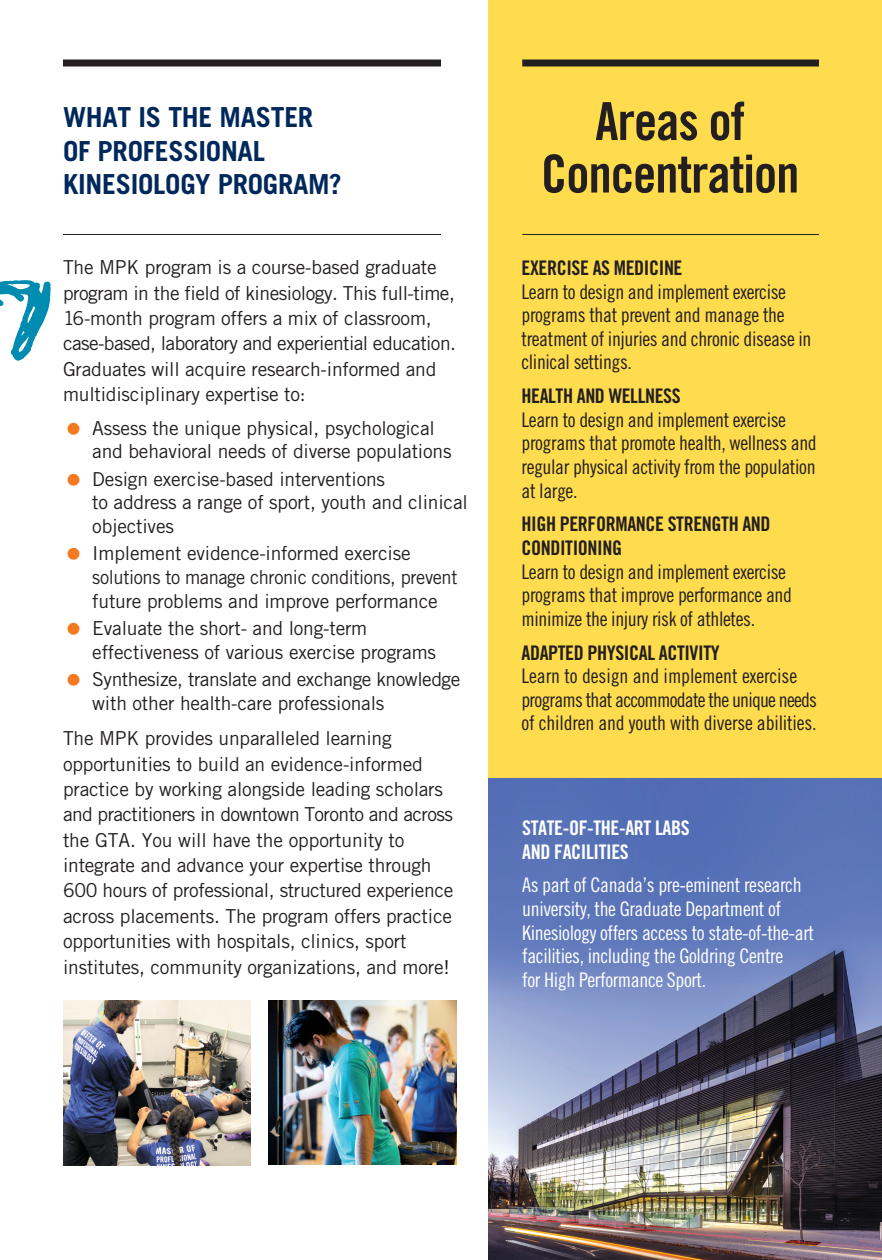
<style>
.page{position:relative;width:882px;height:1260px;background:#fff}
.page>*{position:absolute;margin:0;border:0;box-sizing:border-box;transform-origin:0 0}
.Centred_header{font:52.5px/52.5px "Trade Gothic Bold Cond Twenty";letter-spacing:-.02em;color:#231f20;text-align:center}
.Subheader{font:700 27.65px/33.4px "Trade Gothic";letter-spacing:-.01em;color:#00285b}
.List{font:20.12px/23.6px "Trade Gothic Cond Eighteen";letter-spacing:-.02em;color:#231f20}
.List-2{font:20.12px/23.6px "Trade Gothic Cond Eighteen";letter-spacing:-.02em;color:#fff}
.List-3{font:20.12px/23.6px "Trade Gothic Bold Cond Twenty";letter-spacing:-.02em;color:#fff}
.Subheader-2{font:19.25px/25.4px "Trade Gothic";letter-spacing:-.01em;color:#231f20}
.List-4{font:19.25px/23.6px "Trade Gothic";letter-spacing:-.01em;color:#231f20}
.s1{font-family:"Trade Gothic Bold Cond Twenty"}
</style>
<div class="page">
<div style="left:488px;top:0;width:394px;height:809px;background:#ffdc4e"></div>
<img style="left:488px;top:778px;width:394px;height:482px">
<div style="left:63px;top:60px;width:378px;height:6px;background:#231f20"></div>
<div style="left:522px;top:60px;width:297px;height:6px;background:#231f20"></div>
<hr style="left:522px;top:234px;width:297px;height:1px;background:#231f20">
<hr style="left:63px;top:234px;width:378px;height:1px;background:#231f20">
<svg style="left:0;top:280px;width:51px;height:81px"></svg>
<img style="left:268px;top:1000px;width:189px;height:164px">
<img style="left:63px;top:1000px;width:188px;height:166px">
<p class="Subheader" style="left:63px;top:100px;width:280px">WHAT IS THE MASTER<br>OF PROFESSIONAL<br>KINESIOLOGY PROGRAM?</p>
<p class="Subheader-2" style="left:63px;top:254px;width:395px">The MPK program is a course-based graduate program in the field of kinesiology. This full-time, 16-month program offers a mix of classroom, case-based, laboratory and experiential education.<br>Graduates will acquire research-informed and multidisciplinary expertise to:</p>
<p class="List-4" style="left:92px;top:416px;width:361px">Assess the unique physical, psychological and behavioral needs of diverse populations</p>
<p class="List-4" style="left:92px;top:467px;width:377px">Design exercise-based interventions<br>to address a range of sport, youth and clinical objectives</p>
<p class="List-4" style="left:92px;top:542px;width:367px">Implement evidence-informed exercise solutions to manage chronic conditions, prevent future problems and improve performance</p>
<p class="List-4" style="left:92px;top:616px;width:345px">Evaluate the short- and long-term effectiveness of various exercise programs</p>
<p class="List-4" style="left:92px;top:667px;width:370px">Synthesize, translate and exchange knowledge with other health-care professionals</p>
<p class="Subheader-2" style="left:63px;top:725px;width:392px">The MPK provides unparalleled learning opportunities to build an evidence-informed practice by working alongside leading scholars and practitioners in downtown Toronto and across the GTA. You will have the opportunity to integrate and advance your expertise through 600 hours of professional, structured experience across placements. The program offers practice opportunities with hospitals, clinics, sport institutes, community organizations, and more!</p>
<p class="Centred_header" style="left:541px;top:95px;width:260px">Areas of<br>Concentration</p>
<p class="List" style="left:522px;top:256px;width:292px"><span class="s1">EXERCISE AS MEDICINE<br></span>Learn to design and implement exercise programs that prevent and manage the treatment of injuries and chronic disease in clinical settings.</p>
<p class="List" style="left:522px;top:384px;width:297px"><span class="s1">HEALTH AND WELLNESS<br></span>Learn to design and implement exercise programs that promote health, wellness and regular physical activity from the population at large.</p>
<p class="List" style="left:522px;top:512px;width:272px"><span class="s1">HIGH PERFORMANCE STRENGTH AND<br>CONDITIONING<br></span>Learn to design and implement exercise programs that improve performance and minimize the injury risk of athletes.</p>
<p class="List" style="left:522px;top:640px;width:297px"><span class="s1">ADAPTED PHYSICAL ACTIVITY<br></span>Learn to design and implement exercise programs that accommodate the unique needs of children and youth with diverse abilities.</p>
<p class="List-3" style="left:522px;top:816px;width:169px">STATE-OF-THE-ART LABS<br>AND FACILITIES</p>
<p class="List-2" style="left:522px;top:873px;width:293px">As part of Canada’s pre-eminent research university, the Graduate Department of Kinesiology offers access to state-of-the-art facilities, including the Goldring Centre<br>for High Performance Sport.</p>
</div>
